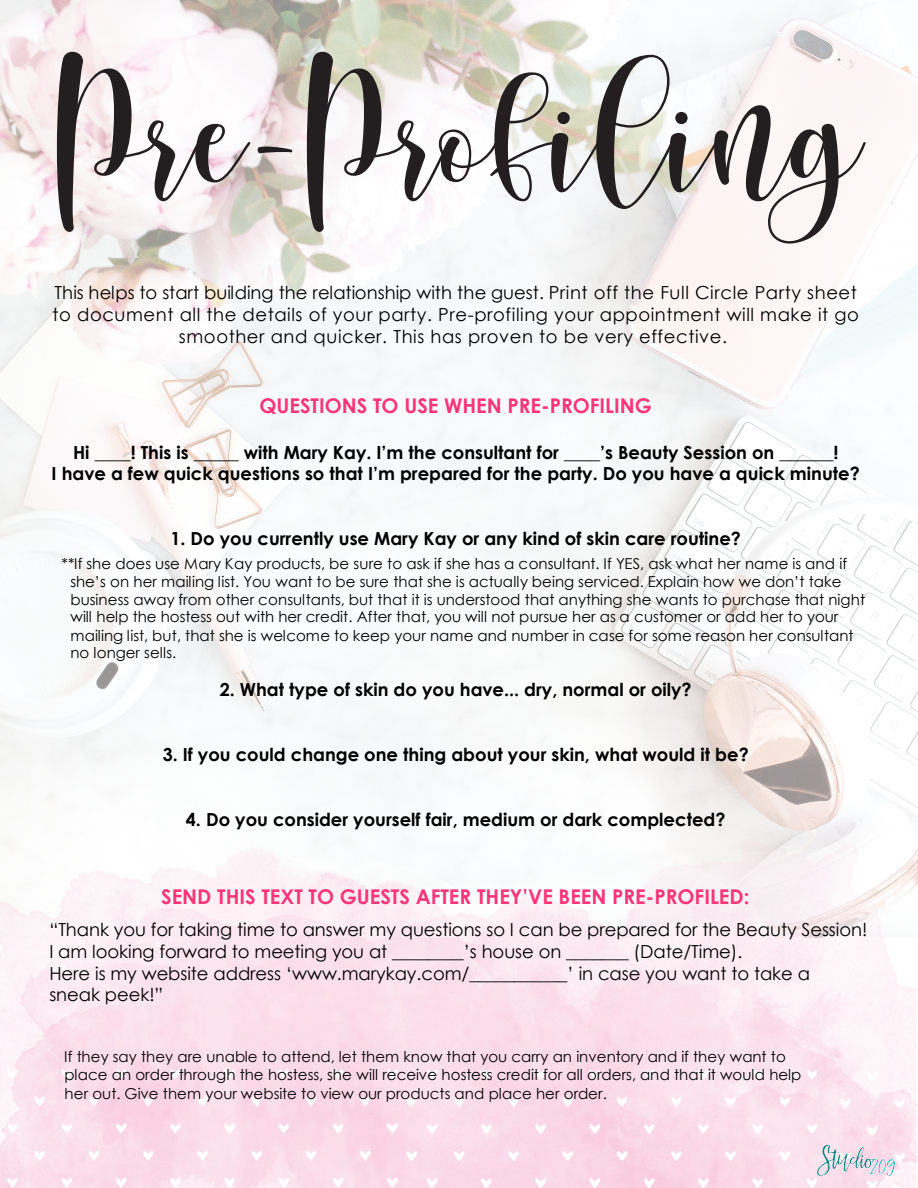
<style>
.page{position:relative;width:918px;height:1188px;background:#fff}
.page>*{position:absolute;margin:0;border:0;box-sizing:border-box;transform-origin:0 0}
.t1{font:151.5px "Sunberry";color:#231f20}
.t2{font:700 20.25px "Century Gothic";color:#fc3579}
.t3{font:700 18px/21.6px "Century Gothic";color:#000;text-align:center}
.t4{font:18px/21.6px "Century Gothic";letter-spacing:-.005em;color:#000}
.t5{font:18px/21.6px "Century Gothic";letter-spacing:.03em;color:#000;text-align:center}
.t6{font:15px/17.9px "Century Gothic";color:#000}
</style>
<div class="page">
<img style="left:0;top:0;width:918px;height:886px">
<img style="left:0;top:832px;width:915px;height:5px">
<img style="left:0;top:837px;width:916px;height:351px">
<svg style="left:170px;top:1178px;width:11px;height:10px"></svg>
<svg style="left:116px;top:1178px;width:10px;height:10px"></svg>
<svg style="left:61px;top:1178px;width:11px;height:10px"></svg>
<svg style="left:7px;top:1178px;width:11px;height:10px"></svg>
<svg style="left:279px;top:1178px;width:10px;height:10px"></svg>
<svg style="left:333px;top:1178px;width:10px;height:10px"></svg>
<svg style="left:387px;top:1178px;width:11px;height:10px"></svg>
<svg style="left:224px;top:1178px;width:11px;height:10px"></svg>
<svg style="left:170px;top:1124px;width:11px;height:10px"></svg>
<svg style="left:197px;top:1151px;width:11px;height:10px"></svg>
<svg style="left:116px;top:1124px;width:10px;height:10px"></svg>
<svg style="left:143px;top:1151px;width:11px;height:10px"></svg>
<svg style="left:61px;top:1124px;width:11px;height:10px"></svg>
<svg style="left:89px;top:1151px;width:10px;height:10px"></svg>
<svg style="left:7px;top:1124px;width:11px;height:10px"></svg>
<svg style="left:34px;top:1151px;width:11px;height:10px"></svg>
<svg style="left:279px;top:1124px;width:10px;height:10px"></svg>
<svg style="left:306px;top:1151px;width:10px;height:10px"></svg>
<svg style="left:333px;top:1124px;width:10px;height:10px"></svg>
<svg style="left:360px;top:1151px;width:11px;height:10px"></svg>
<svg style="left:387px;top:1124px;width:11px;height:10px"></svg>
<svg style="left:224px;top:1124px;width:11px;height:10px"></svg>
<svg style="left:251px;top:1151px;width:11px;height:10px"></svg>
<svg style="left:170px;top:1069px;width:11px;height:10px"></svg>
<svg style="left:197px;top:1096px;width:11px;height:10px"></svg>
<svg style="left:116px;top:1069px;width:10px;height:10px"></svg>
<svg style="left:143px;top:1096px;width:11px;height:10px"></svg>
<svg style="left:61px;top:1069px;width:11px;height:10px"></svg>
<svg style="left:89px;top:1096px;width:10px;height:10px"></svg>
<svg style="left:7px;top:1069px;width:11px;height:10px"></svg>
<svg style="left:34px;top:1096px;width:11px;height:10px"></svg>
<svg style="left:279px;top:1069px;width:10px;height:10px"></svg>
<svg style="left:306px;top:1096px;width:10px;height:10px"></svg>
<svg style="left:333px;top:1069px;width:10px;height:10px"></svg>
<svg style="left:360px;top:1096px;width:11px;height:10px"></svg>
<svg style="left:387px;top:1069px;width:11px;height:10px"></svg>
<svg style="left:224px;top:1069px;width:11px;height:10px"></svg>
<svg style="left:251px;top:1096px;width:11px;height:10px"></svg>
<svg style="left:590px;top:1070px;width:10px;height:10px"></svg>
<svg style="left:617px;top:1097px;width:10px;height:10px"></svg>
<svg style="left:535px;top:1070px;width:11px;height:10px"></svg>
<svg style="left:562px;top:1097px;width:11px;height:10px"></svg>
<svg style="left:481px;top:1070px;width:11px;height:10px"></svg>
<svg style="left:508px;top:1097px;width:11px;height:10px"></svg>
<svg style="left:427px;top:1070px;width:10px;height:10px"></svg>
<svg style="left:454px;top:1097px;width:11px;height:10px"></svg>
<svg style="left:698px;top:1070px;width:11px;height:10px"></svg>
<svg style="left:725px;top:1097px;width:11px;height:10px"></svg>
<svg style="left:752px;top:1070px;width:11px;height:10px"></svg>
<svg style="left:779px;top:1097px;width:11px;height:10px"></svg>
<svg style="left:807px;top:1070px;width:10px;height:10px"></svg>
<svg style="left:644px;top:1070px;width:11px;height:10px"></svg>
<svg style="left:671px;top:1097px;width:11px;height:10px"></svg>
<svg style="left:590px;top:1124px;width:10px;height:10px"></svg>
<svg style="left:617px;top:1151px;width:10px;height:10px"></svg>
<svg style="left:535px;top:1124px;width:11px;height:10px"></svg>
<svg style="left:562px;top:1151px;width:11px;height:10px"></svg>
<svg style="left:481px;top:1124px;width:11px;height:10px"></svg>
<svg style="left:508px;top:1151px;width:11px;height:10px"></svg>
<svg style="left:427px;top:1124px;width:10px;height:10px"></svg>
<svg style="left:454px;top:1151px;width:11px;height:10px"></svg>
<svg style="left:698px;top:1124px;width:11px;height:10px"></svg>
<svg style="left:725px;top:1151px;width:11px;height:10px"></svg>
<svg style="left:752px;top:1124px;width:11px;height:10px"></svg>
<svg style="left:779px;top:1151px;width:11px;height:10px"></svg>
<svg style="left:807px;top:1124px;width:10px;height:10px"></svg>
<svg style="left:644px;top:1124px;width:11px;height:10px"></svg>
<svg style="left:671px;top:1151px;width:11px;height:10px"></svg>
<svg style="left:590px;top:1178px;width:10px;height:10px"></svg>
<svg style="left:535px;top:1178px;width:11px;height:10px"></svg>
<svg style="left:481px;top:1178px;width:11px;height:10px"></svg>
<svg style="left:427px;top:1178px;width:10px;height:10px"></svg>
<svg style="left:698px;top:1178px;width:11px;height:10px"></svg>
<svg style="left:752px;top:1178px;width:11px;height:10px"></svg>
<svg style="left:807px;top:1178px;width:10px;height:10px"></svg>
<svg style="left:644px;top:1178px;width:11px;height:10px"></svg>
<svg style="left:405px;top:1097px;width:11px;height:10px"></svg>
<svg style="left:840px;top:1099px;width:11px;height:10px"></svg>
<svg style="left:867px;top:1126px;width:11px;height:10px"></svg>
<svg style="left:867px;top:1180px;width:11px;height:8px"></svg>
<svg style="left:894px;top:1099px;width:11px;height:10px"></svg>
<svg style="left:894px;top:1153px;width:11px;height:10px"></svg>
<svg style="left:867px;top:1072px;width:11px;height:10px"></svg>
<svg style="left:406px;top:1151px;width:11px;height:10px"></svg>
<img style="left:818px;top:1145px;width:76px;height:31px">
<h1 class="t1" style="left:57px;top:9px;width:808px">Pre-Profiling</h1>
<p class="t5" style="left:53px;top:282px;width:808px">This helps to start building the relationship with the guest. Print off the Full Circle Party sheet to document all the details of your party. Pre-profiling your appointment will make it go smoother and quicker. This has proven to be very effective.</p>
<h2 class="t2" style="left:259px;top:393px;width:394px">QUESTIONS TO USE WHEN PRE-PROFILING</h2>
<p class="t3" style="left:52px;top:441px;width:810px">Hi ____! This is _____ with Mary Kay. I’m the consultant for ____’s Beauty Session on ______!<br>I have a few quick questions so that I’m prepared for the party. Do you have a quick minute?</p>
<p class="t3" style="left:170px;top:528px;width:572px">1. Do you currently use Mary Kay or any kind of skin care routine?</p>
<p class="t6" style="left:70px;top:554px;width:796px;text-indent:-9px">**If she does use Mary Kay products, be sure to ask if she has a consultant. If YES, ask what her name is and if she’s on her mailing list. You want to be sure that she is actually being serviced. Explain how we don’t take business away from other consultants, but that it is understood that anything she wants to purchase that night will help the hostess out with her credit. After that, you will not pursue her as a customer or add her to your mailing list, but, that she is welcome to keep your name and number in case for some reason her consultant no longer sells.</p>
<p class="t3" style="left:220px;top:679px;width:473px">2. What type of skin do you have... dry, normal or oily?</p>
<p class="t3" style="left:163px;top:744px;width:588px">3. If you could change one thing about your skin, what would it be?</p>
<p class="t3" style="left:186px;top:808px;width:541px">4. Do you consider yourself fair, medium or dark complected?</p>
<h2 class="t2" style="left:161px;top:884px;width:590px">SEND THIS TEXT TO GUESTS AFTER THEY’VE BEEN PRE-PROFILED:</h2>
<p class="t4" style="left:49px;top:919px;width:819px">“Thank you for taking time to answer my questions so I can be prepared for the Beauty Session!<br>I am looking forward to meeting you at ________’s house on _______ (Date/Time).<br>Here is my website address ‘www.marykay.com/___________’ in case you want to take a<br>sneak peek!”</p>
<p class="t6" style="left:64px;top:1047px;width:739px;line-height:18.3px">If they say they are unable to attend, let them know that you carry an inventory and if they want to place an order through the hostess, she will receive hostess credit for all orders, and that it would help her out. Give them your website to view our products and place her order.</p>
</div>
